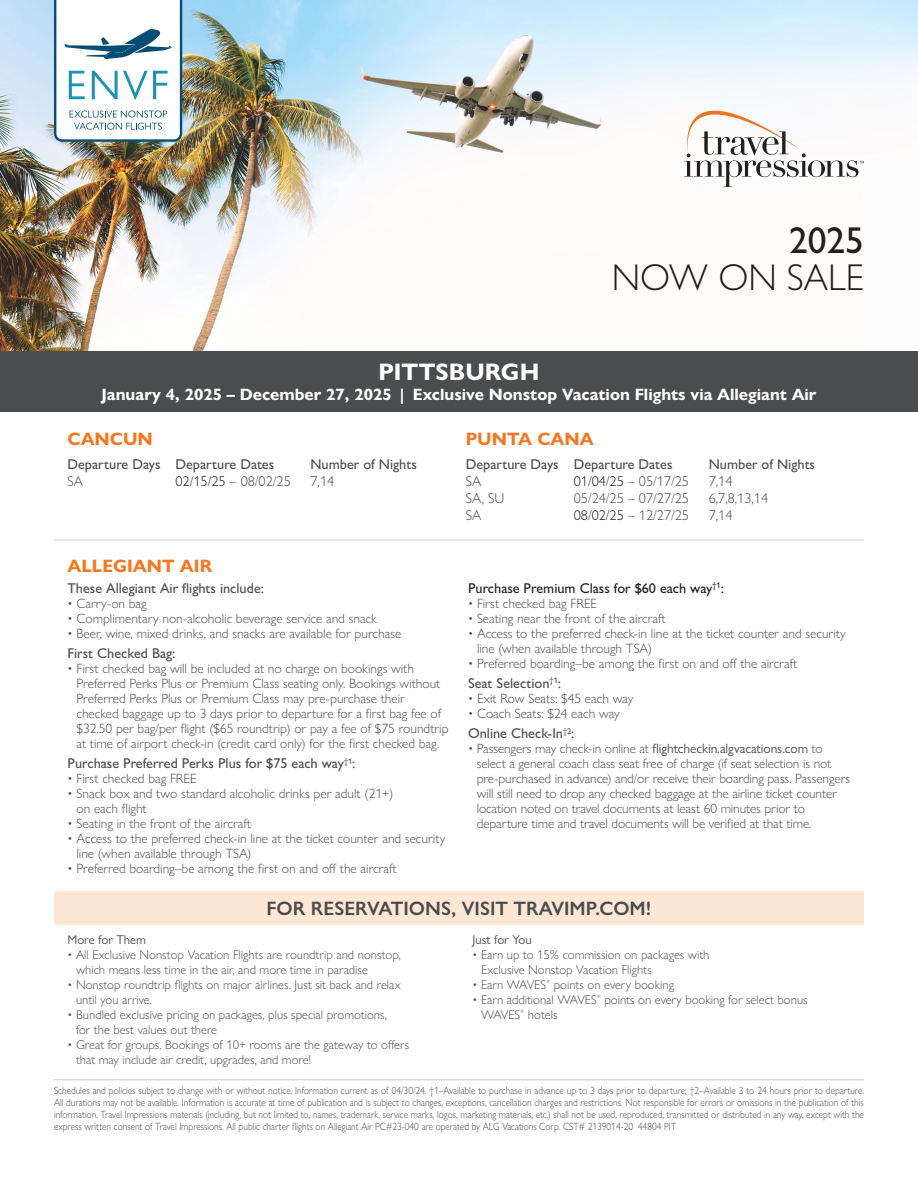
<style>
.page{position:relative;width:918px;height:1188px;background:#fff}
.page>*{position:absolute;margin:0;border:0;box-sizing:border-box;transform-origin:0 0}
.t1{font:300 37.5px "Gill Sans Nova";color:#231f20}
.t2{font:500 37.5px "Gill Sans Nova";color:#231f20}
.t3{font:700 24px "Gill Sans Nova";color:#fff}
.t4{font:600 19.5px "Gill Sans Nova";color:#4b4c4d}
.t5{font:700 18px "Gill Sans Nova";color:#f47721}
.t6{font:700 16.5px "Gill Sans Nova";color:#fff}
.Subhead_Blue_Condensed{font:500 14.25px "Gill Sans Nova";color:#4b4c4d}
.t7{font:300 14.25px "Gill Sans Nova";color:#4b4c4d}
.Bullets{font:500 14.25px "Gill Sans Nova";color:#231f20}
.Bullets-2{font:300 13.5px/15px "Gill Sans Nova";color:#4b4c4d}
.t8{font:300 12.75px/15px "Gill Sans Nova";color:#4b4c4d}
.t9{font:12.75px "Gill Sans Nova";color:#4b4c4d}
.t10{font:300 10.5px/12px "Gill Sans Nova";color:#4b4c4d;text-align:justify;scale:.9 1}
.t11{font:300 5.25px "Gill Sans Nova";color:#4b4c4d}
.s1{color:#231f20}
.s2{font-weight:400}
</style>
<div class="page">
<hr style="left:54px;top:540px;width:810px;height:1px;background:#cfd0d2">
<div style="left:0;top:351px;width:918px;height:61px;background:#4b4c4d"></div>
<img style="left:0;top:0;width:917px;height:351px">
<hr style="left:54px;top:1080px;width:810px;height:1px;background:#c7c8ca">
<div style="left:54px;top:891px;width:810px;height:34px;background:#fee7d4"></div>
<svg style="left:54px;top:0;width:128px;height:142px"></svg>
<svg style="left:684px;top:111px;width:180px;height:76px"></svg>
<hr style="left:917px;top:0;width:1px;height:1188px;background:#fff">
<h1 class="t2" style="left:789px;top:217px;width:76px">2025</h1>
<h1 class="t1" style="left:612px;top:255px;width:254px">NOW ON SALE</h1>
<p class="t3" style="left:379px;top:357px;width:162px">PITTSBURGH</p>
<p class="t6" style="left:101px;top:384px;width:717px">January 4, 2025 – December 27, 2025 | Exclusive Nonstop Vacation Flights via Allegiant Air</p>
<p class="t5" style="left:68px;top:428px;width:87px">CANCUN</p>
<p class="Subhead_Blue_Condensed" style="left:68px;top:455px;width:208px">Departure Days Departure Dates</p>
<p class="Subhead_Blue_Condensed" style="left:311px;top:455px;width:108px">Number of Nights</p>
<p class="t7" style="left:68px;top:473px;width:17px">SA</p>
<p class="t7" style="left:176px;top:473px;width:117px"><span class="s1">02/15/25</span> – 08/02/25</p>
<p class="t7" style="left:310px;top:473px;width:25px">7,14</p>
<p class="t5" style="left:68px;top:555px;width:146px">ALLEGIANT AIR</p>
<p class="Subhead_Blue_Condensed" style="left:68px;top:579px;width:198px">These Allegiant Air flights include:</p>
<p class="Bullets-2" style="left:68px;top:595px;width:81px">• Carry-on bag</p>
<p class="Bullets-2" style="left:68px;top:610px;width:311px">• Complimentary non-alcoholic beverage service and snack</p>
<p class="Bullets-2" style="left:68px;top:625px;width:336px">• Beer, wine, mixed drinks, and snacks are available for purchase</p>
<p class="Subhead_Blue_Condensed" style="left:68px;top:645px;width:109px">First Checked Bag:</p>
<p class="Bullets-2" style="left:77px;top:661px;width:374px;text-indent:-9px">• First checked bag will be included at no charge on bookings with Preferred Perks Plus or Premium Class seating only. Bookings without Preferred Perks Plus or Premium Class may pre-purchase their checked baggage up to 3 days prior to departure for a first bag fee of $32.50 per bag/per flight ($65 roundtrip) or pay a fee of $75 roundtrip at time of airport check-in (credit card only) for the first checked bag.</p>
<p class="Subhead_Blue_Condensed" style="left:68px;top:755px;width:289px">Purchase Preferred Perks Plus for $75 each way<sup>†1</sup>:</p>
<p class="Bullets-2" style="left:68px;top:771px;width:131px">• First checked bag FREE</p>
<p class="Bullets-2" style="left:77px;top:786px;width:318px;text-indent:-9px">• Snack box and two standard alcoholic drinks per adult (21+) on each flight</p>
<p class="Bullets-2" style="left:68px;top:816px;width:185px">• Seating in the front of the aircraft</p>
<p class="Bullets-2" style="left:77px;top:831px;width:370px;text-indent:-9px">• Access to the preferred check-in line at the ticket counter and security line (when available through TSA)</p>
<p class="Bullets-2" style="left:68px;top:861px;width:331px">• Preferred boarding–be among the first on and off the aircraft</p>
<p class="t5" style="left:466px;top:428px;width:130px">PUNTA CANA</p>
<p class="Subhead_Blue_Condensed" style="left:466px;top:455px;width:208px">Departure Days Departure Dates</p>
<p class="Subhead_Blue_Condensed" style="left:709px;top:455px;width:108px">Number of Nights</p>
<p class="t7" style="left:466px;top:473px;width:17px">SA</p>
<p class="t7" style="left:574px;top:473px;width:117px"><span class="s1">01/04/25</span> – 05/17/25</p>
<p class="t7" style="left:709px;top:473px;width:25px">7,14</p>
<p class="t7" style="left:466px;top:490px;width:40px">SA, SU</p>
<p class="t7" style="left:574px;top:490px;width:117px">05/24/25 – 07/27/25</p>
<p class="t7" style="left:709px;top:490px;width:61px">6,7,8,13,14</p>
<p class="t7" style="left:466px;top:507px;width:17px">SA</p>
<p class="t7" style="left:574px;top:507px;width:117px"><span class="s1">08/02/25</span> – 12/27/25</p>
<p class="t7" style="left:709px;top:507px;width:25px">7,14</p>
<p class="Bullets" style="left:468px;top:579px;width:257px">Purchase Premium Class for $60 each way<sup>†1</sup>:</p>
<p class="Bullets-2" style="left:468px;top:595px;width:131px">• First checked bag FREE</p>
<p class="Bullets-2" style="left:468px;top:610px;width:199px">• Seating near the front of the aircraft</p>
<p class="Bullets-2" style="left:477px;top:625px;width:370px;text-indent:-9px">• Access to the preferred check-in line at the ticket counter and security line (when available through TSA)</p>
<p class="Bullets-2" style="left:468px;top:655px;width:331px">• Preferred boarding–be among the first on and off the aircraft</p>
<p class="Subhead_Blue_Condensed" style="left:468px;top:675px;width:95px">Seat Selection<sup>†1</sup>:</p>
<p class="Bullets-2" style="left:468px;top:691px;width:167px">• Exit Row Seats: $45 each way</p>
<p class="Bullets-2" style="left:468px;top:706px;width:153px">• Coach Seats: $24 each way</p>
<p class="Subhead_Blue_Condensed" style="left:468px;top:725px;width:108px">Online Check-In<sup>†2</sup>:</p>
<p class="Bullets-2" style="left:477px;top:741px;width:375px;text-indent:-9px">• Passengers may check-in online at <span class="s2">flightcheckin.algvacations.com</span> to select a general coach class seat free of charge (if seat selection is not pre-purchased in advance) and/or receive their boarding pass. Passengers will still need to drop any checked baggage at the airline ticket counter location noted on travel documents at least 60 minutes prior to departure time and travel documents will be verified at that time.</p>
<h3 class="t4" style="left:267px;top:896px;width:386px">FOR RESERVATIONS, VISIT TRAVIMP.COM!</h3>
<p class="t9" style="left:68px;top:932px;width:80px">More for Them</p>
<p class="t8" style="left:76px;top:947px;width:327px;text-indent:-9px">• All Exclusive Nonstop Vacation Flights are roundtrip and nonstop, which means less time in the air, and more time in paradise</p>
<p class="t8" style="left:76px;top:977px;width:326px;text-indent:-9px">• Nonstop roundtrip flights on major airlines. Just sit back and relax until you arrive.</p>
<p class="t8" style="left:76px;top:1007px;width:312px;text-indent:-9px">• Bundled exclusive pricing on packages, plus special promotions, for the best values out there</p>
<p class="t8" style="left:76px;top:1037px;width:335px;text-indent:-9px">• Great for groups. Bookings of 10+ rooms are the gateway to offers that may include air credit, upgrades, and more!</p>
<p class="t9" style="left:472px;top:932px;width:61px">Just for You</p>
<p class="t8" style="left:481px;top:947px;width:230px;text-indent:-9px">• Earn up to 15% commission on packages with<br>Exclusive Nonstop Vacation Flights</p>
<p class="t8" style="left:472px;top:977px;width:75px">• Earn WAVES</p>
<p class="t11" style="left:546px;top:978px;width:6px">®</p>
<p class="t8" style="left:554px;top:977px;width:122px">points on every booking</p>
<p class="t8" style="left:472px;top:992px;width:126px">• Earn additional WAVES</p>
<p class="t11" style="left:597px;top:993px;width:6px">®</p>
<p class="t8" style="left:604px;top:992px;width:205px">points on every booking for select bonus</p>
<p class="t8" style="left:481px;top:1007px;width:41px">WAVES</p>
<p class="t11" style="left:520px;top:1008px;width:6px">®</p>
<p class="t8" style="left:528px;top:1007px;width:31px">hotels</p>
<p class="t10" style="left:54px;top:1085px;width:902px">Schedules and policies subject to change with or without notice. Information current as of 04/30/24. †1–Available to purchase in advance up to 3 days prior to departure; †2–Available 3 to 24 hours prior to departure.<br>All durations may not be available. Information is accurate at time of publication and is subject to changes, exceptions, cancellation charges and restrictions. Not responsible for errors or omissions in the publication of this information. Travel Impressions materials (including, but not limited to, names, trademark, service marks, logos, marketing materials, etc.) shall not be used, reproduced, transmitted or distributed in any way, except with the express written consent of Travel Impressions. All public charter flights on Allegiant Air PC#23-040 are operated by ALG Vacations Corp. CST# 2139014-20 44804 PIT</p>
</div>
